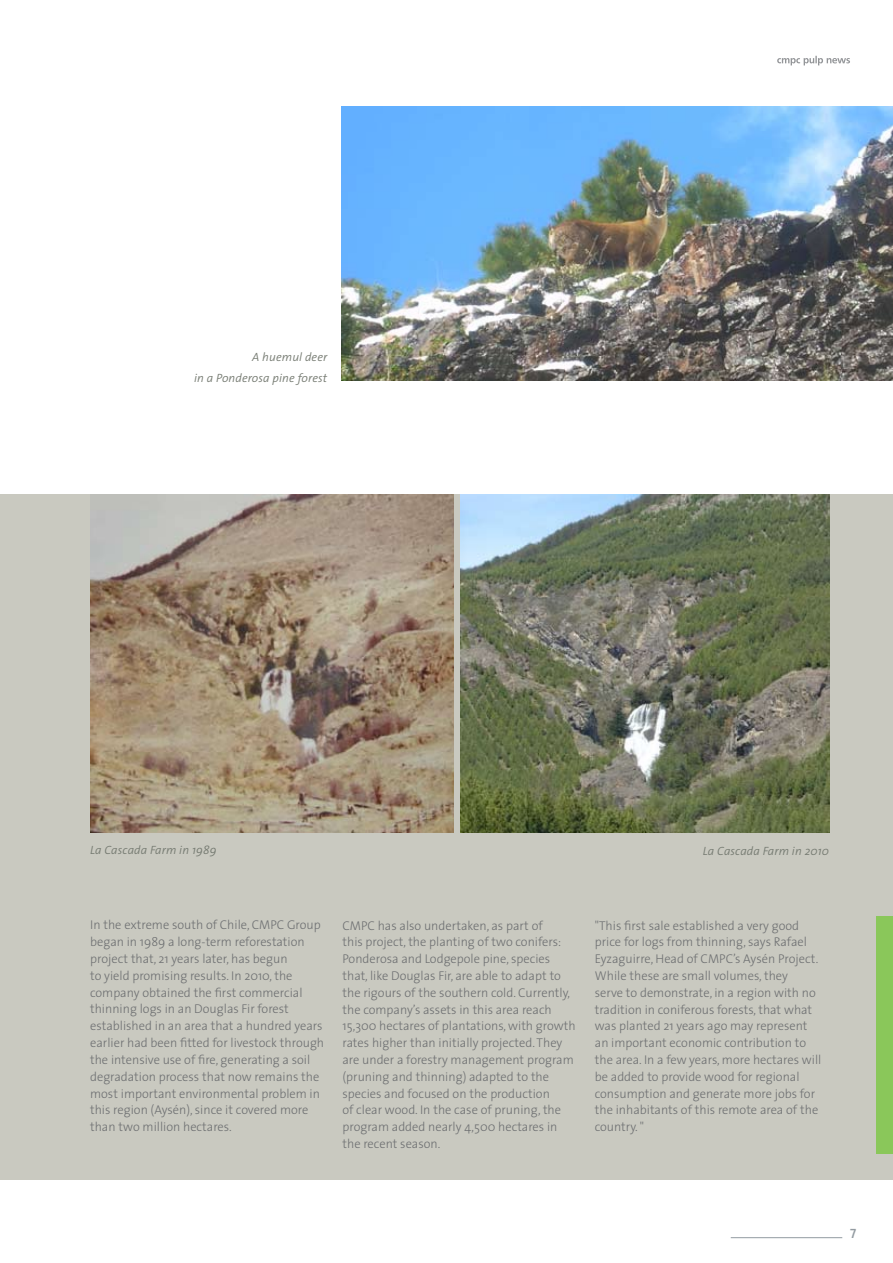
<style>
.page{position:relative;width:893px;height:1263px;background:#fff}
.page>*{position:absolute;margin:0;border:0;box-sizing:border-box;transform-origin:0 0}
.t1{font:13.5px "The Sans Semi Bold Caps";color:#939ba1}
.t2{font:300 12.75px/16.8px "The Sans";color:#6d6f71}
.t3{font:italic 300 12px/21px "The Sans";letter-spacing:.01em;color:#767b72;text-align:right}
</style>
<div class="page">
<div style="left:0;top:495px;width:893px;height:685px;background:#c9c9c0"></div>
<svg style="left:777px;top:56px;width:73px;height:9px"></svg>
<hr style="left:731px;top:1237px;width:111px;height:1px;background:#939ba1">
<img style="left:90px;top:495px;width:364px;height:337px">
<img style="left:461px;top:495px;width:368px;height:337px">
<img style="left:342px;top:107px;width:551px;height:273px">
<div style="left:876px;top:916px;width:17px;height:237px;background:#8ac75a"></div>
<p class="t3" style="left:194px;top:346px;width:135px">A huemul deer<br>in a Ponderosa pine forest</p>
<p class="t3" style="left:90px;top:839px;width:128px">La Cascada Farm in 1989</p>
<p class="t3" style="left:703px;top:840px;width:128px">La Cascada Farm in 2010</p>
<p class="t2" style="left:90px;top:916px;width:236px">In the extreme south of Chile, CMPC Group began in 1989 a long-term reforestation project that, 21 years later, has begun<br>to yield promising results. In 2010, the company obtained the first commercial thinning logs in an Douglas Fir forest established in an area that a hundred years earlier had been fitted for livestock through the intensive use of fire, generating a soil degradation process that now remains the most important environmental problem in this region (Aysén), since it covered more than two million hectares.</p>
<p class="t2" style="left:342px;top:916px;width:235px">CMPC has also undertaken, as part of<br>this project, the planting of two conifers:<br>Ponderosa and Lodgepole pine, species that, like Douglas Fir, are able to adapt to the rigours of the southern cold. Currently, the company’s assets in this area reach 15,300 hectares of plantations, with growth rates higher than initially projected. They are under a forestry management program (pruning and thinning) adapted to the species and focused on the production<br>of clear wood. In the case of pruning, the program added nearly 4,500 hectares in the recent season.</p>
<p class="t2" style="left:595px;top:916px;width:228px">"This first sale established a very good price for logs from thinning, says Rafael Eyzaguirre, Head of CMPC’s Aysén Project.<br>While these are small volumes, they<br>serve to demonstrate, in a region with no tradition in coniferous forests, that what was planted 21 years ago may represent an important economic contribution to the area. In a few years, more hectares will be added to provide wood for regional consumption and generate more jobs for the inhabitants of this remote area of the country. "</p>
<p class="t1" style="left:850px;top:1222px;width:8px">7</p>
</div>
